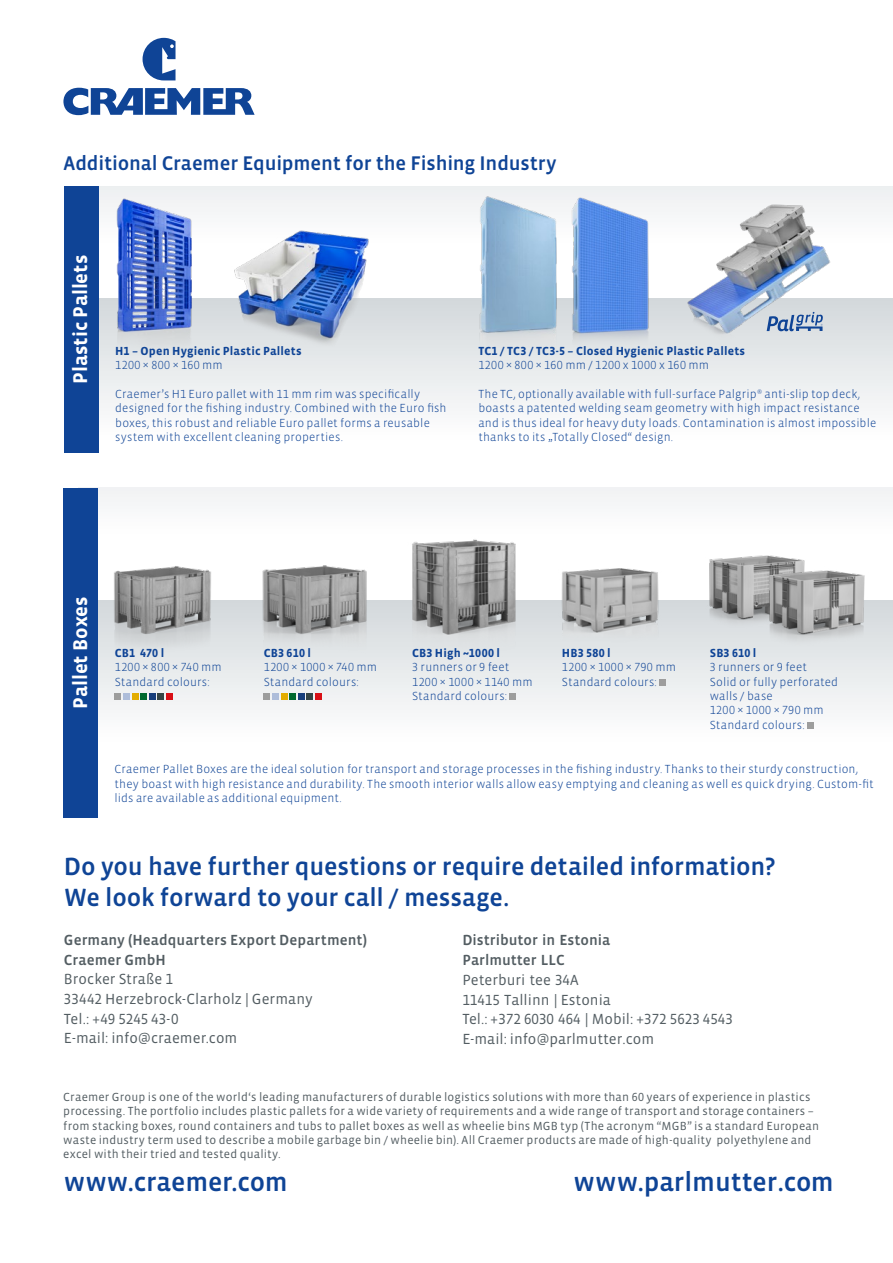
<style>
.page{position:relative;width:893px;height:1263px;background:#fff}
.page>*{position:absolute;margin:0;border:0;box-sizing:border-box;transform-origin:0 0}
.t1{font:500 27px "Vista Sans OT";color:#0f4496}
.Fliesstext{font:500 25.5px/30.6px "Vista Sans OT";letter-spacing:-.01em;color:#0f4496}
.Fliesstext-2{font:500 20.25px "Vista Sans OT";letter-spacing:-.005em;color:#0f4496}
.t2{font:700 20.25px "Vista Sans OT";color:#fff}
.Fliesstext-3{font:15px/19.6px "Vista Sans OT";color:#535d62}
.Fliesstext-4{font:500 15px/19.6px "Vista Sans OT";color:#535d62}
.t3{font:300 12px/14.4px "Vista Sans OT";letter-spacing:.01em;color:#0f4496}
.Fliesstext-5{font:12px/14.4px "Vista Sans OT";letter-spacing:.015em;color:#535d62}
.t4{font:700 12px "Vista Sans OT";letter-spacing:.01em;color:#0f4496}
.t5{font:300 12px "Vista Sans OT";letter-spacing:.035em;color:#0f4496}
.t6{font:300 12px "Vista Sans OT";letter-spacing:.04em;color:#0f4496}
.t7{font:300 12px "Vista Sans OT";letter-spacing:.03em;color:#0f4496}
</style>
<div class="page">
<div style="left:72px;top:186px;width:821px;height:142px;background:#f6f7f8"></div>
<div style="left:72px;top:298px;width:821px;height:155px;background:linear-gradient(to bottom,#d3d8db,#fff)"></div>
<div style="left:64px;top:186px;width:35px;height:267px;background:#0f4496"></div>
<div style="left:79px;top:600px;width:814px;height:217px;background:linear-gradient(to bottom,#d8dcdf,#fff)"></div>
<div style="left:63px;top:488px;width:35px;height:329px;background:#0f4496"></div>
<img style="left:229px;top:230px;width:156px;height:125px">
<img style="left:449px;top:197px;width:125px;height:164px">
<img style="left:571px;top:197px;width:81px;height:152px">
<img style="left:684px;top:204px;width:155px;height:146px">
<img style="left:99px;top:198px;width:114px;height:157px">
<img style="left:111px;top:566px;width:102px;height:99px">
<img style="left:407px;top:539px;width:113px;height:119px">
<img style="left:242px;top:565px;width:145px;height:96px">
<img style="left:705px;top:555px;width:61px;height:76px">
<svg style="left:767px;top:312px;width:56px;height:20px"></svg>
<img style="left:766px;top:555px;width:102px;height:91px">
<img style="left:559px;top:568px;width:102px;height:86px">
<svg style="left:63px;top:88px;width:192px;height:27px"></svg>
<svg style="left:143px;top:38px;width:33px;height:42px"></svg>
<svg style="left:115px;top:694px;width:6px;height:6px"></svg>
<div style="left:123px;top:694px;width:7px;height:6px;background:#aebdda"></div>
<svg style="left:132px;top:694px;width:40px;height:6px"></svg>
<svg style="left:510px;top:694px;width:6px;height:6px"></svg>
<div style="left:807px;top:722px;width:6px;height:7px;background:#9d9d9d"></div>
<svg style="left:659px;top:679px;width:6px;height:6px"></svg>
<svg style="left:264px;top:694px;width:6px;height:6px"></svg>
<div style="left:272px;top:694px;width:7px;height:6px;background:#aebdda"></div>
<svg style="left:281px;top:694px;width:40px;height:6px"></svg>
<p class="Fliesstext-2" style="left:64px;top:153px;width:495px">Additional Craemer Equipment for the Fishing Industry</p>
<p class="t2" style="left:70px;top:384px;width:130px;rotate:-90deg">Plastic Pallets</p>
<p class="t4" style="left:115px;top:344px;width:188px">H1 – Open Hygienic Plastic Pallets</p>
<p class="t7" style="left:115px;top:359px;width:109px">1200 × 800 × 160 mm</p>
<p class="t3" style="left:115px;top:387px;width:333px">Craemer’s H1 Euro pallet with 11 mm rim was specifically designed for the fishing industry. Combined with the Euro fish boxes, this robust and reliable Euro pallet forms a reusable system with excellent cleaning properties.</p>
<p class="t4" style="left:478px;top:344px;width:268px">TC1 / TC3 / TC3-5 – Closed Hygienic Plastic Pallets</p>
<p class="t5" style="left:478px;top:359px;width:232px">1200 × 800 × 160 mm / 1200 x 1000 x 160 mm</p>
<p class="t3" style="left:478px;top:387px;width:399px">The TC, optionally available with full-surface Palgrip<sup>®</sup> anti-slip top deck, boasts a patented welding seam geometry with high impact resistance and is thus ideal for heavy duty loads. Contamination is almost impossible thanks to its „Totally Closed“ design.</p>
<p class="t2" style="left:70px;top:709px;width:114px;rotate:-90deg">Pallet Boxes</p>
<p class="t4" style="left:115px;top:646px;width:51px">CB1 470 l</p>
<p class="t5" style="left:115px;top:661px;width:108px">1200 × 800 × 740 mm</p>
<p class="t3" style="left:115px;top:674px;width:96px">Standard colours:</p>
<p class="t4" style="left:264px;top:646px;width:49px">CB3 610 l</p>
<p class="t6" style="left:264px;top:661px;width:115px">1200 × 1000 × 740 mm</p>
<p class="t3" style="left:264px;top:674px;width:96px">Standard colours:</p>
<p class="t4" style="left:412px;top:646px;width:89px">CB3 High ~1000 l</p>
<p class="t3" style="left:412px;top:660px;width:99px">3 runners or 9 feet</p>
<p class="t6" style="left:412px;top:675px;width:122px">1200 × 1000 × 1140 mm</p>
<p class="t3" style="left:412px;top:689px;width:96px">Standard colours:</p>
<p class="t4" style="left:562px;top:646px;width:50px">HB3 580 l</p>
<p class="t5" style="left:562px;top:661px;width:115px">1200 × 1000 × 790 mm</p>
<p class="t3" style="left:562px;top:674px;width:96px">Standard colours:</p>
<p class="t4" style="left:710px;top:646px;width:48px">SB3 610 l</p>
<p class="t3" style="left:710px;top:660px;width:99px">3 runners or 9 feet</p>
<p class="t3" style="left:710px;top:674px;width:130px">Solid or fully perforated walls / base</p>
<p class="t5" style="left:710px;top:704px;width:115px">1200 × 1000 × 790 mm</p>
<p class="t3" style="left:710px;top:718px;width:96px">Standard colours:</p>
<p class="t3" style="left:115px;top:762px;width:760px">Craemer Pallet Boxes are the ideal solution for transport and storage processes in the fishing industry. Thanks to their sturdy construction, they boast with high resistance and durability. The smooth interior walls allow easy emptying and cleaning as well es quick drying. Custom-fit lids are available as additional equipment.</p>
<p class="Fliesstext" style="left:64px;top:851px;width:713px">Do you have further questions or require detailed information?<br>We look forward to your call / message.</p>
<p class="Fliesstext-4" style="left:64px;top:931px;width:305px">Germany (Headquarters Export Department)</p>
<p class="Fliesstext-4" style="left:64px;top:950px;width:104px">Craemer GmbH</p>
<p class="Fliesstext-3" style="left:64px;top:970px;width:110px">Brocker Straße 1</p>
<p class="Fliesstext-3" style="left:64px;top:989px;width:250px">33442 Herzebrock-Clarholz | Germany</p>
<p class="Fliesstext-3" style="left:64px;top:1009px;width:116px">Tel.: +49 5245 43-0</p>
<p class="Fliesstext-3" style="left:64px;top:1028px;width:175px">E-mail: info@craemer.com</p>
<p class="Fliesstext-4" style="left:462px;top:931px;width:149px">Distributor in Estonia<br>Parlmutter LLC</p>
<p class="Fliesstext-3" style="left:462px;top:970px;width:270px">Peterburi tee 34A<br>11415 Tallinn | Estonia<br>Tel.:+372 6030 464 |Mobil:+372 5623 4543<br>E-mail: info@parlmutter.com</p>
<p class="Fliesstext-5" style="left:63px;top:1090px;width:757px">Craemer Group is one of the world‘s leading manufacturers of durable logistics solutions with more than 60 years of experience in plastics processing. The portfolio includes plastic pallets for a wide variety of requirements and a wide range of transport and storage containers – from stacking boxes, round containers and tubs to pallet boxes as well as wheelie bins MGB typ (The acronym “MGB” is a standard European waste industry term used to describe a mobile garbage bin / wheelie bin). All Craemer products are made of high-quality polyethylene and excel with their tried and tested quality.</p>
<p class="t1" style="left:64px;top:1168px;width:226px">www.craemer.com</p>
<h1 class="t1" style="left:574px;top:1168px;width:262px">www.parlmutter.com</h1>
</div>
